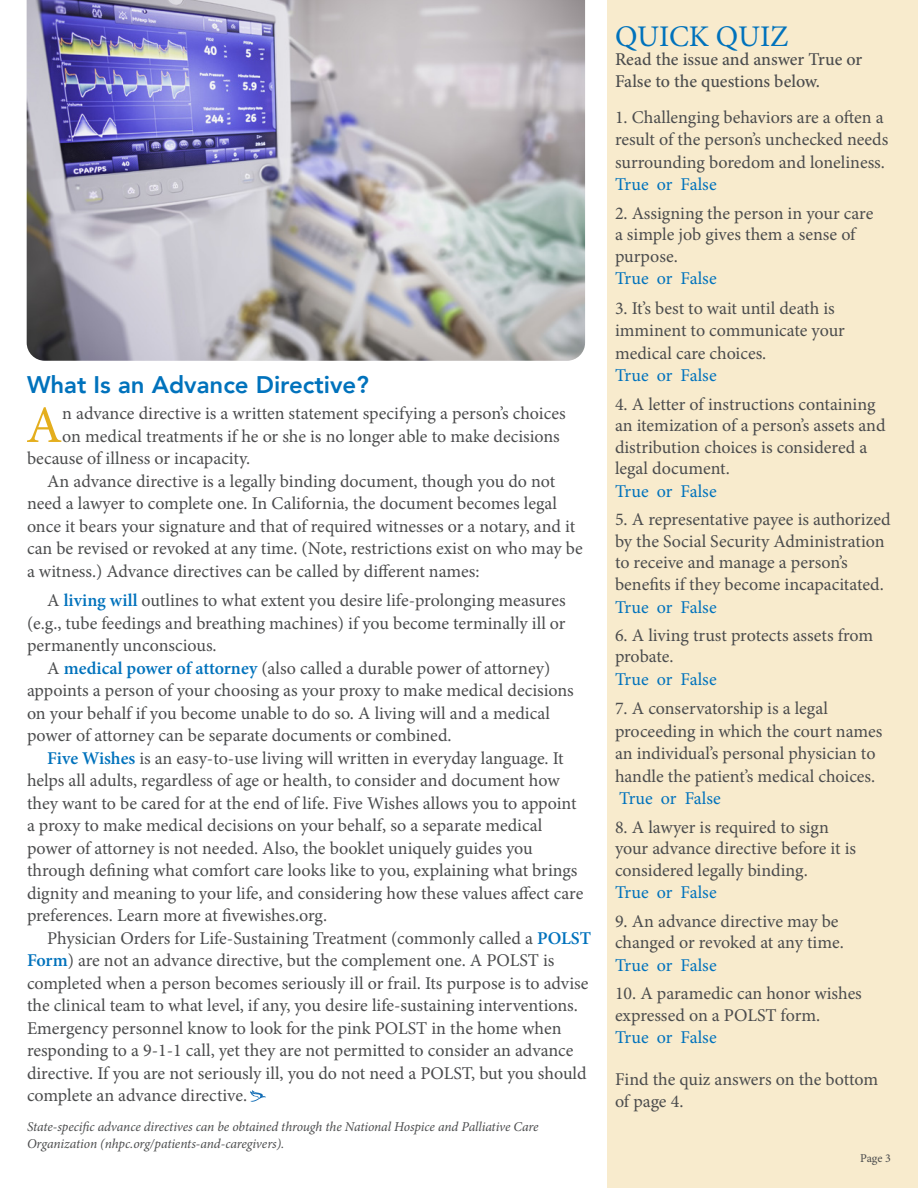
<style>
.page{position:relative;width:918px;height:1188px;background:#fff}
.page>*{position:absolute;margin:0;border:0;box-sizing:border-box;transform-origin:0 0}
.Body_copy{font:52.65px "Minion Pro";color:#e4ae1d}
.t1{font:30px "Minion Pro";color:#0072bc}
.a-hed{font:800 24px "Avenir";color:#0072bc}
.Body_copy-2{font:18px/22.5px "Minion Pro";color:#4b4c4d}
.t2{font:18px "Minion Pro";color:#0072bc}
.t3{font:500 18px/21.6px "Minion Pro";letter-spacing:-.005em;color:#4b4c4d}
.Body_copy-3{font:italic 13.5px/16.5px "Minion Pro";letter-spacing:-.01em;color:#4b4c4d}
.t4{font:12px "Minion Pro";color:#4b4c4d}
.s1{font-weight:600;color:#0072bc}
.s2{color:#0072bc}
</style>
<div class="page">
<div style="left:608px;top:0;width:310px;height:1188px;background:#f8ebcd"></div>
<img style="left:27px;top:0;width:558px;height:361px">
<svg style="left:250px;top:1090px;width:16px;height:12px"></svg>
<p class="a-hed" style="left:27px;top:366px;width:343px">What Is an Advance Directive?</p>
<p class="Body_copy" style="left:26px;top:390px;width:38px">A</p>
<p class="Body_copy-2" style="left:62px;top:403px;width:505px">n advance directive is a written statement specifying a person’s choices</p>
<p class="Body_copy-2" style="left:62px;top:425px;width:499px">on medical treatments if he or she is no longer able to make decisions</p>
<p class="Body_copy-2" style="left:27px;top:448px;width:225px">because of illness or incapacity.</p>
<p class="Body_copy-2" style="left:27px;top:470px;width:557px;text-indent:20px">An advance directive is a legally binding document, though you do not need a lawyer to complete one. In California, the document becomes legal once it bears your signature and that of required witnesses or a notary, and it can be revised or revoked at any time. (Note, restrictions exist on who may be a witness.) Advance directives can be called by different names:</p>
<p class="Body_copy-2" style="left:27px;top:589px;width:540px;text-align:justify;text-indent:20px">A <span class="s1">living will</span> outlines to what extent you desire life-prolonging measures (e.g., tube feedings and breathing machines) if you become terminally ill or permanently unconscious.</p>
<p class="Body_copy-2" style="left:27px;top:657px;width:548px;text-indent:20px">A <span class="s1">medical power of attorney</span> (also called a durable power of attorney) appoints a person of your choosing as your proxy to make medical decisions on your behalf if you become unable to do so. A living will and a medical power of attorney can be separate documents or combined.</p>
<p class="Body_copy-2" style="left:27px;top:747px;width:558px;text-indent:20px"><span class="s1">Five Wishes</span> is an easy-to-use living will written in everyday language. It helps all adults, regardless of age or health, to consider and document how they want to be cared for at the end of life. Five Wishes allows you to appoint a proxy to make medical decisions on your behalf, so a separate medical power of attorney is not needed. Also, the booklet uniquely guides you through defining what comfort care looks like to you, explaining what brings dignity and meaning to your life, and considering how these values affect care preferences. Learn more at fivewishes.org.</p>
<p class="Body_copy-2" style="left:27px;top:927px;width:566px;text-indent:20px">Physician Orders for Life-Sustaining Treatment (commonly called a <span class="s1">POLST Form</span>) are not an advance directive, but the complement one. A POLST is completed when a person becomes seriously ill or frail. Its purpose is to advise the clinical team to what level, if any, you desire life-sustaining interventions.<br>Emergency personnel know to look for the pink POLST in the home when responding to a 9-1-1 call, yet they are not permitted to consider an advance directive. If you are not seriously ill, you do not need a POLST, but you should complete an advance directive.</p>
<p class="Body_copy-3" style="left:27px;top:1119px;width:513px">State-specific advance directives can be obtained through the National Hospice and Palliative Care<br>Organization (nhpc.org/patients-and-caregivers).</p>
<p class="t1" style="left:615px;top:16px;width:175px">QUICK QUIZ</p>
<p class="t3" style="left:615px;top:49px;width:249px">Read the issue and answer True or<br>False to the questions below.</p>
<p class="Body_copy-2" style="left:615px;top:106px;width:275px">1. Challenging behaviors are a often a result of the person’s unchecked needs surrounding boredom and loneliness.</p>
<p class="t2" style="left:615px;top:173px;width:103px">True or False</p>
<p class="Body_copy-2" style="left:615px;top:202px;width:260px;line-height:21.6px">2. Assigning the person in your care a simple job gives them a sense of purpose.</p>
<p class="t2" style="left:615px;top:267px;width:103px">True or False</p>
<p class="Body_copy-2" style="left:615px;top:297px;width:231px">3. It’s best to wait until death is imminent to communicate your medical care choices.</p>
<p class="t2" style="left:615px;top:363px;width:103px">True or False</p>
<p class="Body_copy-2" style="left:615px;top:393px;width:272px;line-height:21.9px">4. A letter of instructions containing an itemization of a person’s assets and distribution choices is considered a legal document.<br><span class="s2">True or False</span></p>
<p class="Body_copy-2" style="left:615px;top:509px;width:277px;line-height:21.6px">5. A representative payee is authorized by the Social Security Administration to receive and manage a person’s benefits if they become incapacitated.</p>
<p class="t2" style="left:615px;top:595px;width:103px">True or False</p>
<p class="Body_copy-2" style="left:615px;top:624px;width:260px;line-height:21.6px">6. A living trust protects assets from probate.</p>
<p class="t2" style="left:615px;top:667px;width:103px">True or False</p>
<p class="Body_copy-2" style="left:615px;top:697px;width:269px">7. A conservatorship is a legal proceeding in which the court names an individual’s personal physician to handle the patient’s medical choices.</p>
<p class="t2" style="left:619px;top:786px;width:103px">True or False</p>
<p class="Body_copy-2" style="left:615px;top:816px;width:243px;line-height:21.6px">8. A lawyer is required to sign your advance directive before it is considered legally binding.</p>
<p class="t2" style="left:615px;top:880px;width:103px">True or False</p>
<p class="Body_copy-2" style="left:615px;top:910px;width:230px;line-height:21.6px">9. An advance directive may be changed or revoked at any time.</p>
<p class="t2" style="left:615px;top:953px;width:103px">True or False</p>
<p class="Body_copy-2" style="left:615px;top:983px;width:248px;line-height:21.6px">10. A paramedic can honor wishes expressed on a POLST form.</p>
<p class="t2" style="left:615px;top:1025px;width:103px">True or False</p>
<p class="Body_copy-2" style="left:615px;top:1069px;width:265px;line-height:21.6px">Find the quiz answers on the bottom of page 4.</p>
<p class="t4" style="left:860px;top:1150px;width:32px">Page 3</p>
</div>
